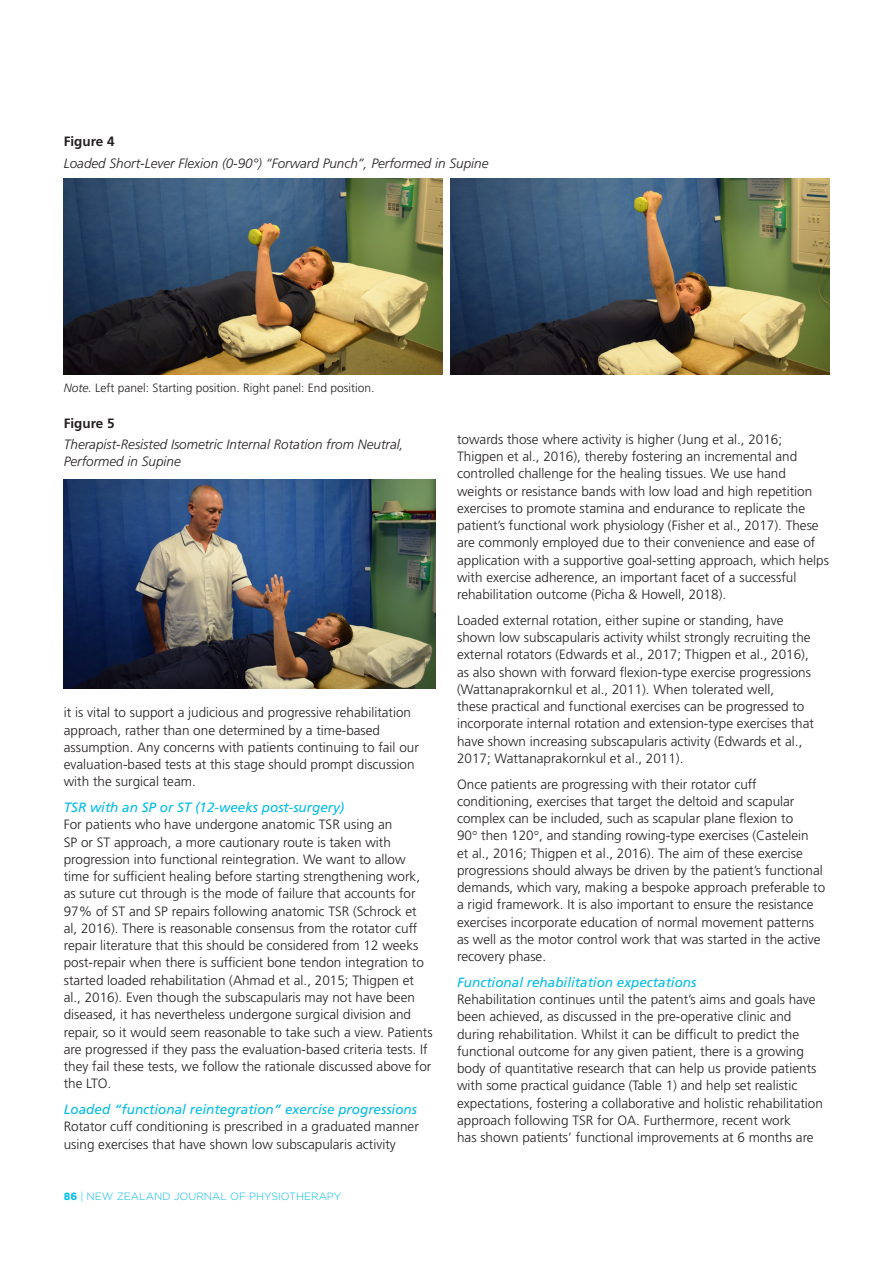
<style>
.page{position:relative;width:893px;height:1263px;background:#fff}
.page>*{position:absolute;margin:0;border:0;box-sizing:border-box;transform-origin:0 0}
.Body_text{font:300 13.5px/17.2px "Frutiger LT Std";color:#231f20}
.Table_Figure_Heading{font:italic 300 13.5px/17.2px "Frutiger LT Std";color:#231f20}
.Subhead_no_caps__ita{font:italic 13.5px "Frutiger LT Std";color:#02bce8}
.Table_Figure_Heading-2{font:700 13.5px "Frutiger LT Std";color:#231f20}
.Table_Notes_text{font:300 12px "Frutiger LT Std";color:#231f20}
.t1{font:300 10.5px "Gotham Maori";color:#02bce8}
.s1{font-style:italic}
.s2{font-family:"Gotham";font-weight:700}
</style>
<div class="page">
<img style="left:64px;top:178px;width:378px;height:197px">
<img style="left:451px;top:178px;width:378px;height:197px">
<img style="left:64px;top:479px;width:372px;height:210px">
<p class="Table_Figure_Heading-2" style="left:64px;top:134px;width:52px">Figure 4</p>
<p class="Table_Figure_Heading" style="left:64px;top:155px;width:426px">Loaded Short-Lever Flexion (0-90°) “Forward Punch”, Performed in Supine</p>
<p class="Table_Notes_text" style="left:64px;top:381px;width:312px"><span class="s1">Note.</span> Left panel: Starting position. Right panel: End position.</p>
<p class="Table_Figure_Heading-2" style="left:64px;top:415px;width:52px">Figure 5</p>
<p class="Table_Figure_Heading" style="left:64px;top:436px;width:341px">Therapist-Resisted Isometric Internal Rotation from Neutral,<br>Performed in Supine</p>
<p class="Body_text" style="left:64px;top:704px;width:357px">it is vital to support a judicious and progressive rehabilitation approach, rather than one determined by a time-based assumption. Any concerns with patients continuing to fail our evaluation-based tests at this stage should prompt discussion with the surgical team.</p>
<p class="Subhead_no_caps__ita" style="left:64px;top:800px;width:282px">TSR with an SP or ST (12-weeks post-surgery)</p>
<p class="Body_text" style="left:64px;top:816px;width:370px">For patients who have undergone anatomic TSR using an<br>SP or ST approach, a more cautionary route is taken with progression into functional reintegration. We want to allow time for sufficient healing before starting strengthening work, as suture cut through is the mode of failure that accounts for 97% of ST and SP repairs following anatomic TSR (Schrock et al, 2016). There is reasonable consensus from the rotator cuff repair literature that this should be considered from 12 weeks post-repair when there is sufficient bone tendon integration to started loaded rehabilitation (Ahmad et al., 2015; Thigpen et al., 2016). Even though the subscapularis may not have been diseased, it has nevertheless undergone surgical division and repair, so it would seem reasonable to take such a view. Patients are progressed if they pass the evaluation-based criteria tests. If they fail these tests, we follow the rationale discussed above for the LTO.</p>
<p class="Subhead_no_caps__ita" style="left:64px;top:1101px;width:355px">Loaded “functional reintegration” exercise progressions</p>
<p class="Body_text" style="left:64px;top:1118px;width:357px">Rotator cuff conditioning is prescribed in a graduated manner using exercises that have shown low subscapularis activity</p>
<p class="t1" style="left:64px;top:1191px;width:279px"><span class="s2">86</span> | NEW ZEALAND JOURNAL OF PHYSIOTHERAPY</p>
<p class="Body_text" style="left:457px;top:431px;width:373px">towards those where activity is higher (Jung et al., 2016; Thigpen et al., 2016), thereby fostering an incremental and controlled challenge for the healing tissues. We use hand weights or resistance bands with low load and high repetition exercises to promote stamina and endurance to replicate the patient’s functional work physiology (Fisher et al., 2017). These are commonly employed due to their convenience and ease of application with a supportive goal-setting approach, which helps with exercise adherence, an important facet of a successful rehabilitation outcome (Picha &amp; Howell, 2018).</p>
<p class="Body_text" style="left:457px;top:612px;width:358px">Loaded external rotation, either supine or standing, have shown low subscapularis activity whilst strongly recruiting the external rotators (Edwards et al., 2017; Thigpen et al., 2016), as also shown with forward flexion-type exercise progressions (Wattanaprakornkul et al., 2011). When tolerated well,<br>these practical and functional exercises can be progressed to incorporate internal rotation and extension-type exercises that have shown increasing subscapularis activity (Edwards et al., 2017; Wattanaprakornkul et al., 2011).</p>
<p class="Body_text" style="left:457px;top:775px;width:370px">Once patients are progressing with their rotator cuff conditioning, exercises that target the deltoid and scapular complex can be included, such as scapular plane flexion to<br>90 then 120 , and standing rowing-type exercises (Castelein<br>et al., 2016; Thigpen et al., 2016). The aim of these exercise progressions should always be driven by the patient’s functional demands, which vary, making a bespoke approach preferable to a rigid framework. It is also important to ensure the resistance exercises incorporate education of normal movement patterns as well as the motor control work that was started in the active recovery phase.</p>
<p class="Subhead_no_caps__ita" style="left:457px;top:974px;width:241px">Functional rehabilitation expectations</p>
<p class="Body_text" style="left:457px;top:991px;width:367px">Rehabilitation continues until the patent’s aims and goals have been achieved, as discussed in the pre-operative clinic and during rehabilitation. Whilst it can be difficult to predict the functional outcome for any given patient, there is a growing body of quantitative research that can help us provide patients with some practical guidance (Table 1) and help set realistic expectations, fostering a collaborative and holistic rehabilitation approach following TSR for OA. Furthermore, recent work<br>has shown patients’ functional improvements at 6 months are</p>
</div>
